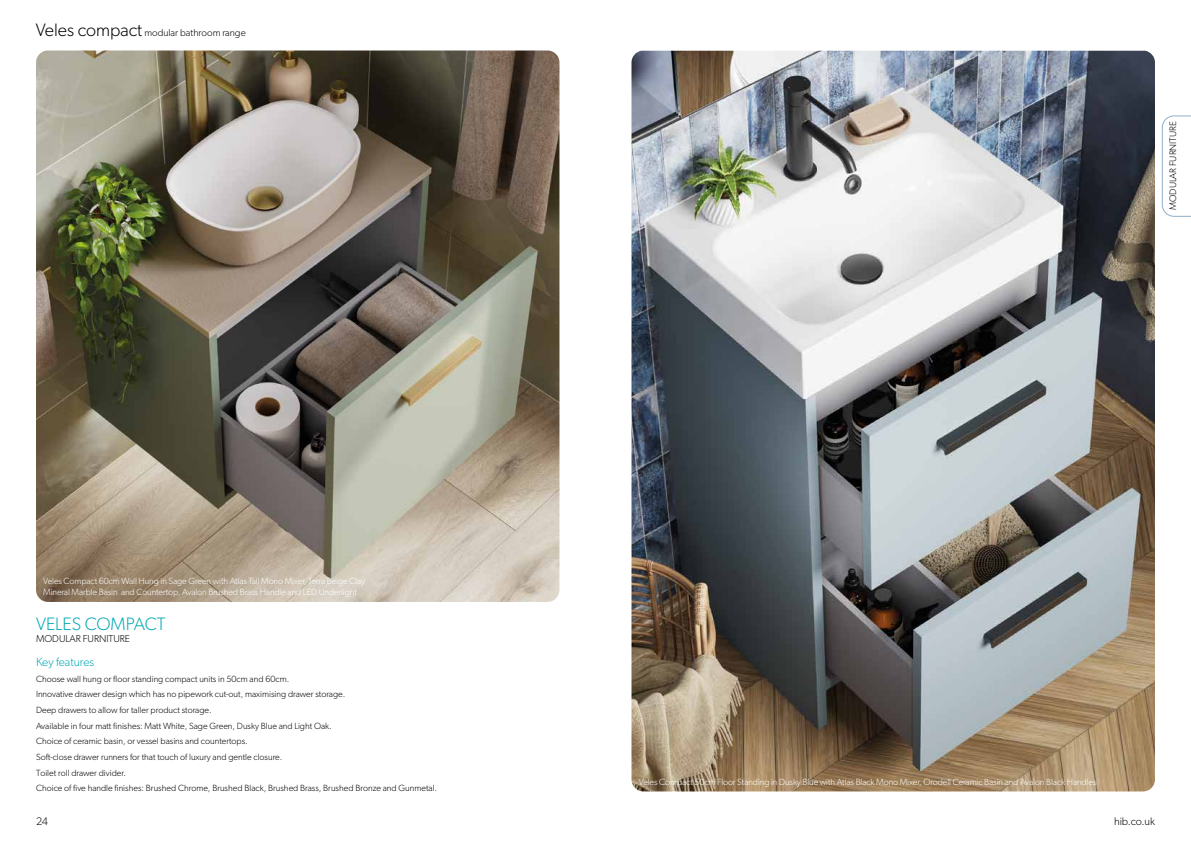
<style>
.page{position:relative;width:1191px;height:842px;background:#fff}
.page>*{position:absolute;margin:0;border:0;box-sizing:border-box;transform-origin:0 0}
.t1{font:300 18px "Gibson";color:#00a8b5}
.t2{font:300 12px "Gibson";color:#00a8b5}
.t3{font:300 11px "Gibson";letter-spacing:-.01em;color:#000}
.t4{font:300 10px "Gibson";color:#000}
.t5{font:300 9.5px "Gibson";color:#000}
.t6{font:300 9px/15.7px "Gibson";color:#000}
.t7{font:300 9px/10.8px "Gibson";letter-spacing:-.01em;color:#fff}
.s1{font-size:18px}
</style>
<div class="page">
<img style="left:36px;top:51px;width:523px;height:551px">
<img style="left:631px;top:51px;width:524px;height:740px">
<svg style="left:1161px;top:115px;width:30px;height:102px"></svg>
<p class="t4" style="left:36px;top:26px;width:211px"><span class="s1">Veles compact</span> modular bathroom range</p>
<p class="t5" style="left:1167px;top:210px;width:90px;rotate:-90deg">MODULAR FURNITURE</p>
<p class="t7" style="left:43px;top:576px;width:323px">Veles Compact 60cm Wall Hung in Sage Green with Atlas Tall Mono Mixer, Terra Beige Clay<br>Mineral Marble Basin and Countertop, Avalon Brushed Brass Handle and LED Underlight</p>
<h1 class="t1" style="left:36px;top:613px;width:131px">VELES COMPACT</h1>
<p class="t4" style="left:36px;top:632px;width:96px">MODULAR FURNITURE</p>
<h2 class="t2" style="left:36px;top:655px;width:60px">Key features</h2>
<p class="t6" style="left:36px;top:671px;width:403px">Choose wall hung or floor standing compact units in 50cm and 60cm.<br>Innovative drawer design which has no pipework cut-out, maximising drawer storage.<br>Deep drawers to allow for taller product storage.<br>Available in four matt finishes: Matt White, Sage Green, Dusky Blue and Light Oak.<br>Choice of ceramic basin, or vessel basins and countertops.<br>Soft-close drawer runners for that touch of luxury and gentle closure.<br>Toilet roll drawer divider.<br>Choice of five handle finishes: Brushed Chrome, Brushed Black, Brushed Brass, Brushed Bronze and Gunmetal.</p>
<p class="t7" style="left:639px;top:776px;width:459px">Veles Compact 50cm Floor Standing in Dusky Blue with Atlas Black Mono Mixer, Orodell Ceramic Basin and Avalon Black Handles</p>
<p class="t3" style="left:36px;top:814px;width:14px">24</p>
<p class="t3" style="left:1114px;top:814px;width:42px">hib.co.uk</p>
</div>
